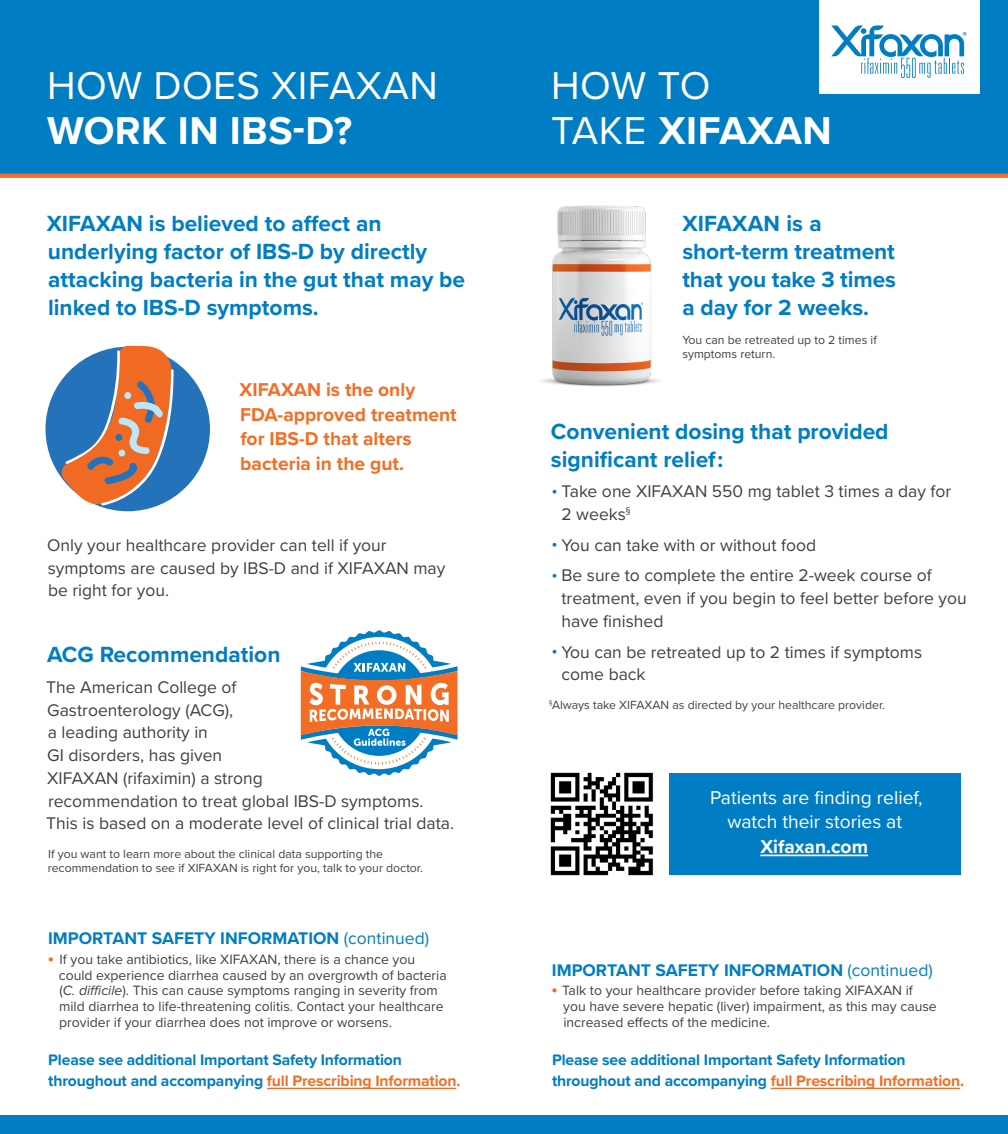
<style>
.page{position:relative;width:1008px;height:1134px;background:#fff}
.page>*{position:absolute;margin:0;border:0;box-sizing:border-box;transform-origin:0 0}
.t1{font:40.25px/45.5px "Proxima Nova";letter-spacing:.01em;color:#fff}
.t2{font:700 40.25px "Proxima Nova";letter-spacing:.01em;color:#fff}
.t3{font:700 22.75px/28px "Proxima Nova";color:#007dc3}
.t4{font:700 19.25px/24.5px "Proxima Nova";color:#f36e24}
.t5{font:19.25px/24.5px "Proxima Nova";color:#fff;text-align:center}
.t6{font:700 19.25px "Proxima Nova";color:#fff}
.t7{font:17.5px/22.8px "Proxima Nova";color:#414042}
.t8{font:700 17.5px "Proxima Nova";color:#007dc3}
.t9{font:700 15.75px/21px "Proxima Nova";letter-spacing:-.01em;color:#007dc3}
.t10{font:14px/15.8px "Proxima Nova";color:#414042}
.t11{font:12.25px/14px "Proxima Nova";color:#414042}
.s1{font-weight:400}
.s2{font-size:19.25px;color:#f36e24}
.s3{font-style:italic}
.s4{color:#f36e24}
.s5{font-weight:700}
.s6{color:#007dc3}
</style>
<div class="page">
<div style="left:0;top:0;width:1008px;height:177px;background:#007dc3"></div>
<hr style="left:771px;top:1088px;width:189px;height:1px;background:#f36e24">
<hr style="left:267px;top:1088px;width:189px;height:1px;background:#f36e24">
<div style="left:45px;top:347px;width:165px;height:164px;background:#2372ba;border-radius:50%"></div>
<svg style="left:58px;top:345px;width:116px;height:161px"></svg>
<div style="left:124px;top:392px;width:7px;height:7px;background:#bde6f6;border-radius:3px"></div>
<svg style="left:0;top:174px;width:1008px;height:4px;background:#f37129"></svg>
<svg style="left:301px;top:630px;width:157px;height:146px"></svg>
<div style="left:819px;top:0;width:160px;height:93px;background:#fff"></div>
<svg style="left:831px;top:25px;width:135px;height:53px"></svg>
<div style="left:0;top:1115px;width:1008px;height:19px;background:#007dc3"></div>
<div style="left:669px;top:773px;width:291px;height:101px;background:#007dc3"></div>
<img style="left:550px;top:772px;width:104px;height:104px">
<hr style="left:760px;top:855px;width:108px;height:1px;background:#fff">
<img style="left:540px;top:205px;width:120px;height:182px">
<h1 class="t1" style="left:47px;top:61px;width:392px">HOW DOES XIFAXAN</h1>
<h1 class="t2" style="left:47px;top:101px;width:306px">WORK IN IBS-D?</h1>
<h2 class="t3" style="left:47px;top:209px;width:420px">XIFAXAN is believed to affect an underlying factor of IBS-D by directly attacking bacteria in the gut that may be linked to IBS-D symptoms.</h2>
<p class="t4" style="left:240px;top:377px;width:219px">XIFAXAN is the only<br>FDA-approved treatment for IBS-D that alters bacteria in the gut.</p>
<p class="t7" style="left:47px;top:533px;width:400px">Only your healthcare provider can tell if your symptoms are caused by IBS-D and if XIFAXAN may be right for you.</p>
<h2 class="t3" style="left:47px;top:640px;width:235px">ACG Recommendation</h2>
<p class="t7" style="left:46px;top:675px;width:409px">The American College of<br>Gastroenterology (ACG),<br>a leading authority in<br>GI disorders, has given<br>XIFAXAN (rifaximin) a strong<br>recommendation to treat global IBS-D symptoms.<br>This is based on a moderate level of clinical trial data.</p>
<p class="t11" style="left:48px;top:846px;width:377px">If you want to learn more about the clinical data supporting the recommendation to see if XIFAXAN is right for you, talk to your doctor.</p>
<p class="t8" style="left:48px;top:925px;width:382px">IMPORTANT SAFETY INFORMATION <span class="s1">(continued)</span></p>
<p class="t10" style="left:59px;top:951px;width:389px;text-indent:-11px"><span class="s2">•</span> If you take antibiotics, like XIFAXAN, there is a chance you could experience diarrhea caused by an overgrowth of bacteria (<span class="s3">C. difficile</span>). This can cause symptoms ranging in severity from mild diarrhea to life-threatening colitis. Contact your healthcare provider if your diarrhea does not improve or worsens.</p>
<p class="t9" style="left:48px;top:1049px;width:414px">Please see additional Important Safety Information throughout and accompanying <span class="s4">full Prescribing Information.</span></p>
<h1 class="t1" style="left:551px;top:61px;width:282px">HOW TO<br>TAKE <span class="s5">XIFAXAN</span></h1>
<h2 class="t3" style="left:682px;top:209px;width:215px">XIFAXAN is a short-term treatment that you take 3 times a day for 2 weeks.</h2>
<p class="t11" style="left:682px;top:333px;width:196px">You can be retreated up to 2 times if symptoms return.</p>
<h2 class="t3" style="left:551px;top:417px;width:339px">Convenient dosing that provided significant relief:</h2>
<p class="t7" style="left:561px;top:479px;width:391px;text-indent:-10px"><span class="s6">•</span> Take one XIFAXAN 550 mg tablet 3 times a day for<br>2 weeks<sup>§</sup></p>
<p class="t7" style="left:551px;top:533px;width:266px"><span class="s6">•</span> You can take with or without food</p>
<p class="t7" style="left:561px;top:563px;width:407px;text-indent:-10px"><span class="s6">•</span> Be sure to complete the entire 2-week course of treatment, even if you begin to feel better before you have finished</p>
<p class="t7" style="left:561px;top:640px;width:362px;text-indent:-10px"><span class="s6">•</span> You can be retreated up to 2 times if symptoms come back</p>
<p class="t11" style="left:549px;top:698px;width:337px"><sup>§</sup>Always take XIFAXAN as directed by your healthcare provider.</p>
<p class="t5" style="left:710px;top:784px;width:214px">Patients are finding relief, watch their stories at</p>
<p class="t6" style="left:760px;top:832px;width:109px">Xifaxan.com</p>
<p class="t8" style="left:552px;top:957px;width:382px">IMPORTANT SAFETY INFORMATION <span class="s1">(continued)</span></p>
<p class="t10" style="left:563px;top:982px;width:375px;text-indent:-12px"><span class="s2">•</span> Talk to your healthcare provider before taking XIFAXAN if you have severe hepatic (liver) impairment, as this may cause increased effects of the medicine.</p>
<p class="t9" style="left:552px;top:1049px;width:414px">Please see additional Important Safety Information throughout and accompanying <span class="s4">full Prescribing Information.</span></p>
</div>
